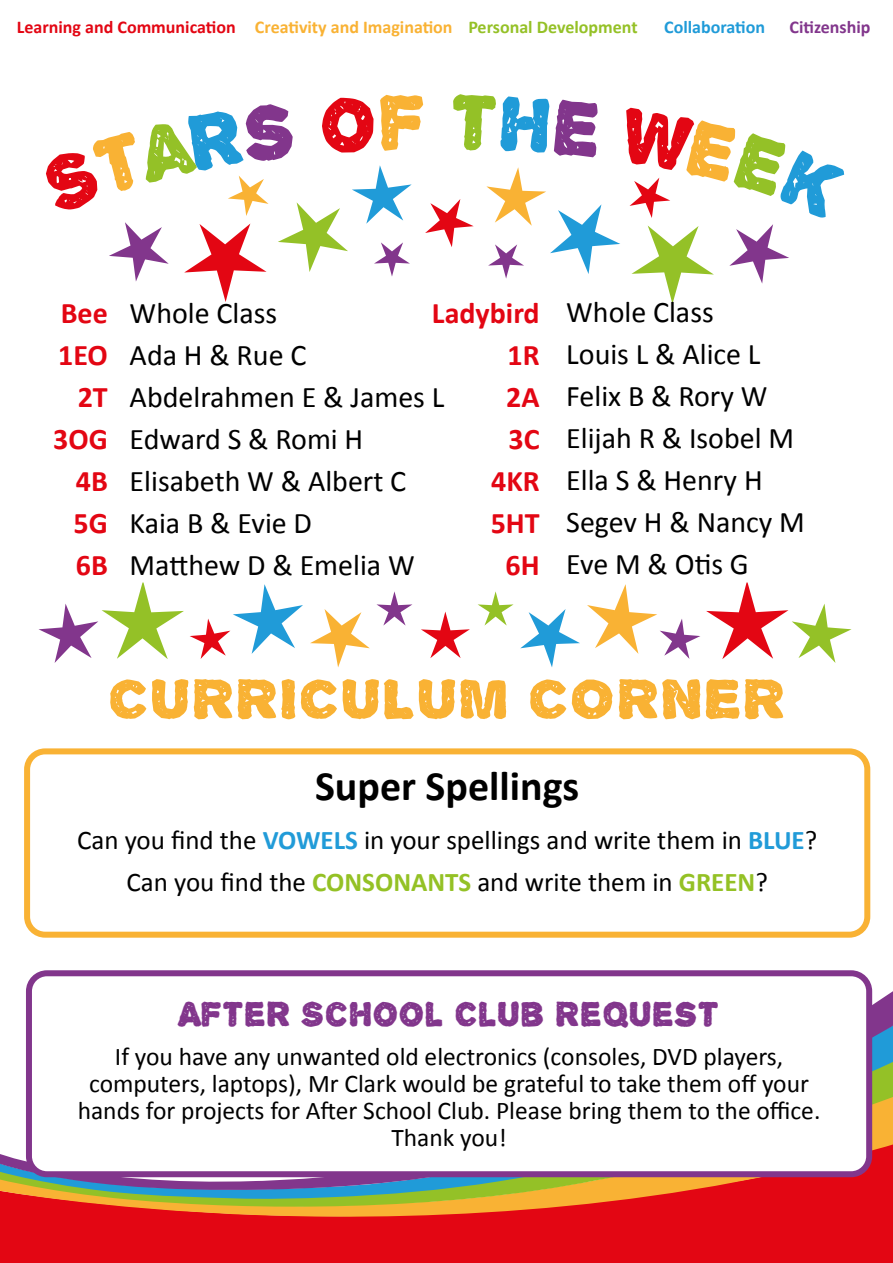
<style>
.page{position:relative;width:893px;height:1263px;background:#fff}
.page>*{position:absolute;margin:0;border:0;box-sizing:border-box;transform-origin:0 0}
.t1{font:60px "Alpha Echo";color:#f9b234;scale:1.1 1}
.t2{font:700 42px "Calibri";color:#000}
.t3{font:37.5px "Alpha Echo";color:#82368c}
.t4{font:30px/42px "Calibri";color:#000}
.t5{font:700 30px/42px "Calibri";color:#e30613;text-align:right}
.t6{font:27px/42px "Calibri";color:#000;text-align:center}
.t7{font:25.5px/27px "Calibri";color:#000;text-align:center}
.t8{font:700 18px "Calibri";color:#e30613}
.t9{font:700 18px "Calibri";color:#209bd8}
.t10{font:700 18px "Calibri";color:#82368c}
.s1{color:#f9b234}
.s2{color:#95c127}
.s3{font-weight:700;color:#219bd8}
.s4{font-weight:700;color:#94c125}
</style>
<div class="page">
<div style="left:0;top:1221px;width:893px;height:42px;background:#e30613"></div>
<svg style="left:0;top:1212px;width:893px;height:9px;background:#e51916"></svg>
<svg style="left:0;top:1201px;width:893px;height:11px;background:#e25a21"></svg>
<svg style="left:0;top:1191px;width:893px;height:10px;background:#b07c44"></svg>
<svg style="left:0;top:989px;width:893px;height:202px"></svg>
<svg style="left:631px;top:226px;width:83px;height:78px"></svg>
<svg style="left:729px;top:224px;width:60px;height:60px"></svg>
<svg style="left:46px;top:94px;width:574px;height:208px"></svg>
<svg style="left:626px;top:108px;width:218px;height:110px"></svg>
<svg style="left:421px;top:611px;width:49px;height:47px"></svg>
<svg style="left:190px;top:584px;width:113px;height:75px"></svg>
<svg style="left:310px;top:609px;width:60px;height:58px"></svg>
<svg style="left:39px;top:582px;width:145px;height:81px"></svg>
<svg style="left:376px;top:591px;width:36px;height:34px"></svg>
<svg style="left:587px;top:584px;width:113px;height:75px"></svg>
<svg style="left:520px;top:609px;width:60px;height:58px"></svg>
<svg style="left:706px;top:582px;width:145px;height:81px"></svg>
<svg style="left:478px;top:591px;width:36px;height:34px"></svg>
<div style="left:24px;top:748px;width:846px;height:190px;border:6px solid #f9b234;border-radius:18px"></div>
<div style="left:29px;top:973px;width:840px;height:201px;background:#fff;border-radius:18px"></div>
<div style="left:26px;top:970px;width:846px;height:207px;border:6px solid #82368c;border-radius:18px"></div>
<p class="t8" style="left:17px;top:15px;width:622px">Learning and Communication <span class="s1">Creativity and Imagination</span> <span class="s2">Personal Development</span></p>
<p class="t9" style="left:664px;top:15px;width:102px">Collaboration</p>
<p class="t10" style="left:789px;top:15px;width:82px">Citizenship</p>
<p class="t5" style="left:53px;top:292px;width:56px">Bee<br>1EO<br>2T<br>3OG<br>4B<br>5G<br>6B</p>
<p class="t4" style="left:566px;top:291px;width:240px">Whole Class<br>Louis L &amp; Alice L<br>Felix B &amp; Rory W<br>Elijah R &amp; Isobel M<br>Ella S &amp; Henry H<br>Segev H &amp; Nancy M<br>Eve M &amp; Otis G</p>
<p class="t5" style="left:432px;top:292px;width:109px">Ladybird<br>1R<br>2A<br>3C<br>4KR<br>5HT<br>6H</p>
<p class="t4" style="left:130px;top:292px;width:316px">Whole Class<br>Ada H &amp; Rue C<br>Abdelrahmen E &amp; James L<br>Edward S &amp; Romi H<br>Elisabeth W &amp; Albert C<br>Kaia B &amp; Evie D<br>Matthew D &amp; Emelia W</p>
<h1 class="t1" style="left:107px;top:665px;width:618px">CURRICULUM CORNER</h1>
<h2 class="t2" style="left:315px;top:759px;width:266px">Super Spellings</h2>
<p class="t6" style="left:77px;top:819px;width:742px">Can you find the <span class="s3">VOWELS</span> in your spellings and write them in <span class="s3">BLUE</span>?<br>Can you find the <span class="s4">CONSONANTS</span> and write them in <span class="s4">GREEN</span>?</p>
<h3 class="t3" style="left:179px;top:993px;width:541px">AFTER SCHOOL CLUB REQUEST</h3>
<p class="t7" style="left:78px;top:1043px;width:744px">If you have any unwanted old electronics (consoles, DVD players, computers, laptops), Mr Clark would be grateful to take them off your hands for projects for After School Club. Please bring them to the office.<br>Thank you!</p>
</div>
